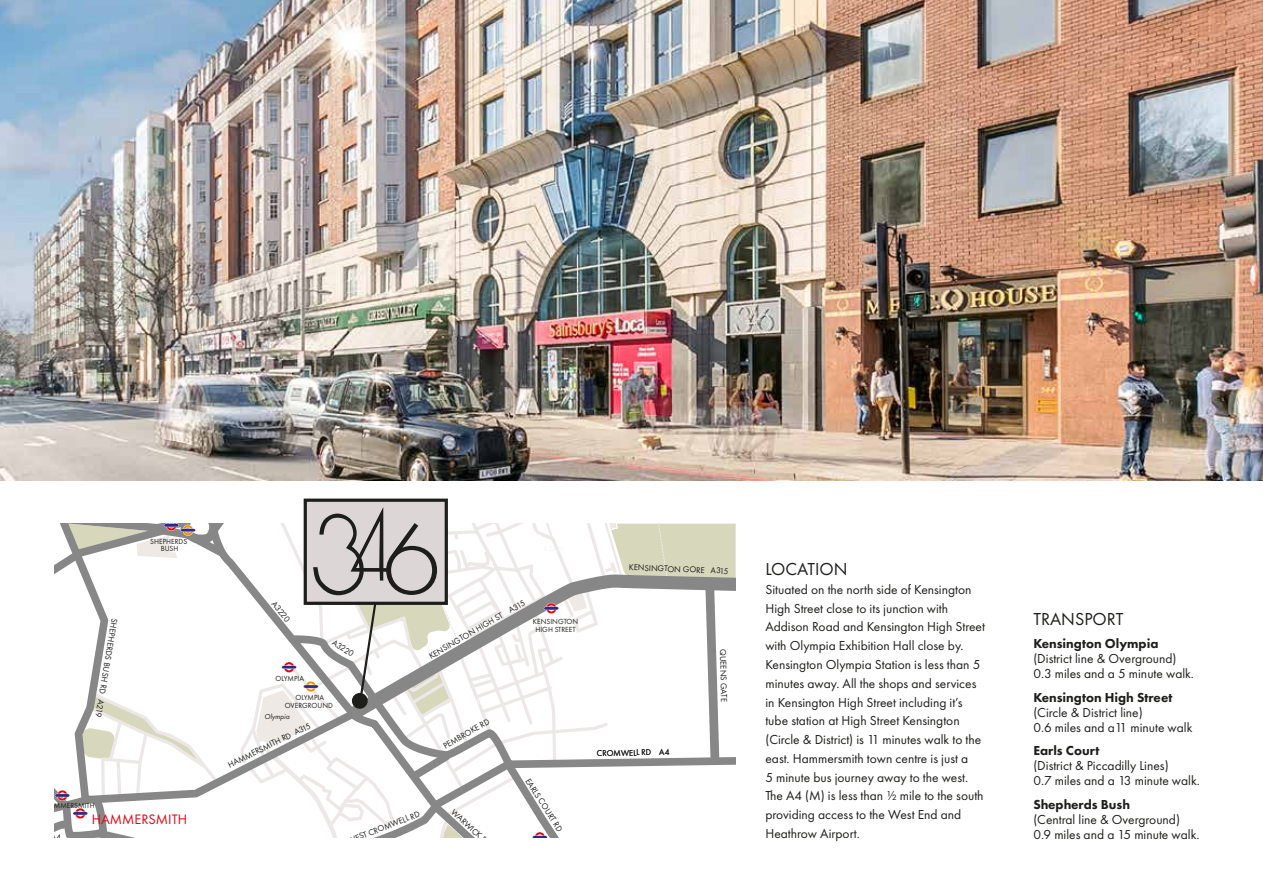
<style>
.page{position:relative;width:1263px;height:893px;background:#fff}
.page>*{position:absolute;margin:0;border:0;box-sizing:border-box;transform-origin:0 0}
.t1{font:18px "Futura PT";color:#1d1d1b}
.t2{font:14.25px "Futura PT";color:#e30614}
.t3{font:13.5px/18.8px "Futura PT";color:#1d1d1b}
.t4{font:800 13.5px "Futura PT";color:#1d1d1b}
.t5{font:8.7px "Futura PT";color:#1d1d1b}
.t6{font:7.65px/7.6px "Futura PT";color:#1d1d1b;text-align:center}
.t7{font:italic 7.5px "Futura PT";color:#1d1d1b}
</style>
<div class="page">
<img style="left:0;top:0;width:1263px;height:480px">
<svg style="left:54px;top:499px;width:682px;height:339px"></svg>
<p class="t5" style="left:120px;top:619px;width:101px;rotate:99deg">SHEPHERDS BUSH RD A219</p>
<p class="t6" style="left:150px;top:537px;width:38px">SHEPHERDS<br>BUSH</p>
<p class="t6" style="left:44px;top:801px;width:52px">HAMMERSMITH</p>
<p class="t5" style="left:51px;top:832px;width:12px">A4</p>
<p class="t2" style="left:92px;top:811px;width:97px">HAMMERSMITH</p>
<p class="t5" style="left:277px;top:599px;width:25px;rotate:51deg">A3220</p>
<p class="t5" style="left:336px;top:637px;width:25px;rotate:33deg">A3220</p>
<p class="t5" style="left:427px;top:652px;width:111px;rotate:-30deg">KENSINGTON HIGH ST A315</p>
<p class="t6" style="left:275px;top:675px;width:30px">OLYMPIA</p>
<p class="t6" style="left:285px;top:694px;width:50px">OLYMPIA<br>OVERGROUND</p>
<p class="t7" style="left:264px;top:712px;width:27px">Olympia</p>
<p class="t5" style="left:226px;top:760px;width:93px;rotate:-26deg">HAMMERSMITH RD A315</p>
<p class="t5" style="left:441px;top:742px;width:53px;rotate:-30deg">PEMBROKE RD</p>
<p class="t6" style="left:533px;top:617px;width:47px">KENSINGTON<br>HIGH STREET</p>
<p class="t5" style="left:346px;top:836px;width:78px;rotate:-21deg">WEST CROMWELL RD</p>
<p class="t5" style="left:456px;top:807px;width:63px;rotate:42deg">WARWICK ROAD</p>
<p class="t5" style="left:532px;top:776px;width:94px;rotate:57deg">EARLS COURT RD A3220</p>
<p class="t5" style="left:629px;top:562px;width:101px;rotate:2deg">KENSINGTON GORE A315</p>
<p class="t5" style="left:597px;top:748px;width:74px;rotate:-1deg">CROMWELL RD A4</p>
<p class="t5" style="left:728px;top:649px;width:54px;rotate:89deg">QUEENS GATE</p>
<h1 class="t1" style="left:765px;top:558px;width:84px">LOCATION</h1>
<p class="t3" style="left:765px;top:580px;width:221px">Situated on the north side of Kensington High Street close to its junction with Addison Road and Kensington High Street with Olympia Exhibition Hall close by.<br>Kensington Olympia Station is less than 5 minutes away. All the shops and services in Kensington High Street including it’s tube station at High Street Kensington (Circle &amp; District) is 11 minutes walk to the east. Hammersmith town centre is just a<br>5 minute bus journey away to the west.<br>The A4 (M) is less than 1/2 mile to the south providing access to the West End and Heathrow Airport.</p>
<h1 class="t1" style="left:1033px;top:608px;width:92px">TRANSPORT</h1>
<p class="t4" style="left:1033px;top:635px;width:127px">Kensington Olympia</p>
<p class="t3" style="left:1033px;top:651px;width:162px;line-height:15px">(District line &amp; Overground)<br>0.3 miles and a 5 minute walk.</p>
<p class="t4" style="left:1033px;top:689px;width:141px">Kensington High Street</p>
<p class="t3" style="left:1033px;top:705px;width:161px;line-height:15px">(Circle &amp; District line)<br>0.6 miles and a11 minute walk</p>
<p class="t4" style="left:1033px;top:742px;width:68px">Earls Court</p>
<p class="t3" style="left:1033px;top:758px;width:168px;line-height:15px">(District &amp; Piccadilly Lines)<br>0.7 miles and a 13 minute walk.</p>
<p class="t4" style="left:1033px;top:796px;width:98px">Shepherds Bush</p>
<p class="t3" style="left:1033px;top:812px;width:168px;line-height:15px">(Central line &amp; Overground)<br>0.9 miles and a 15 minute walk.</p>
</div>
